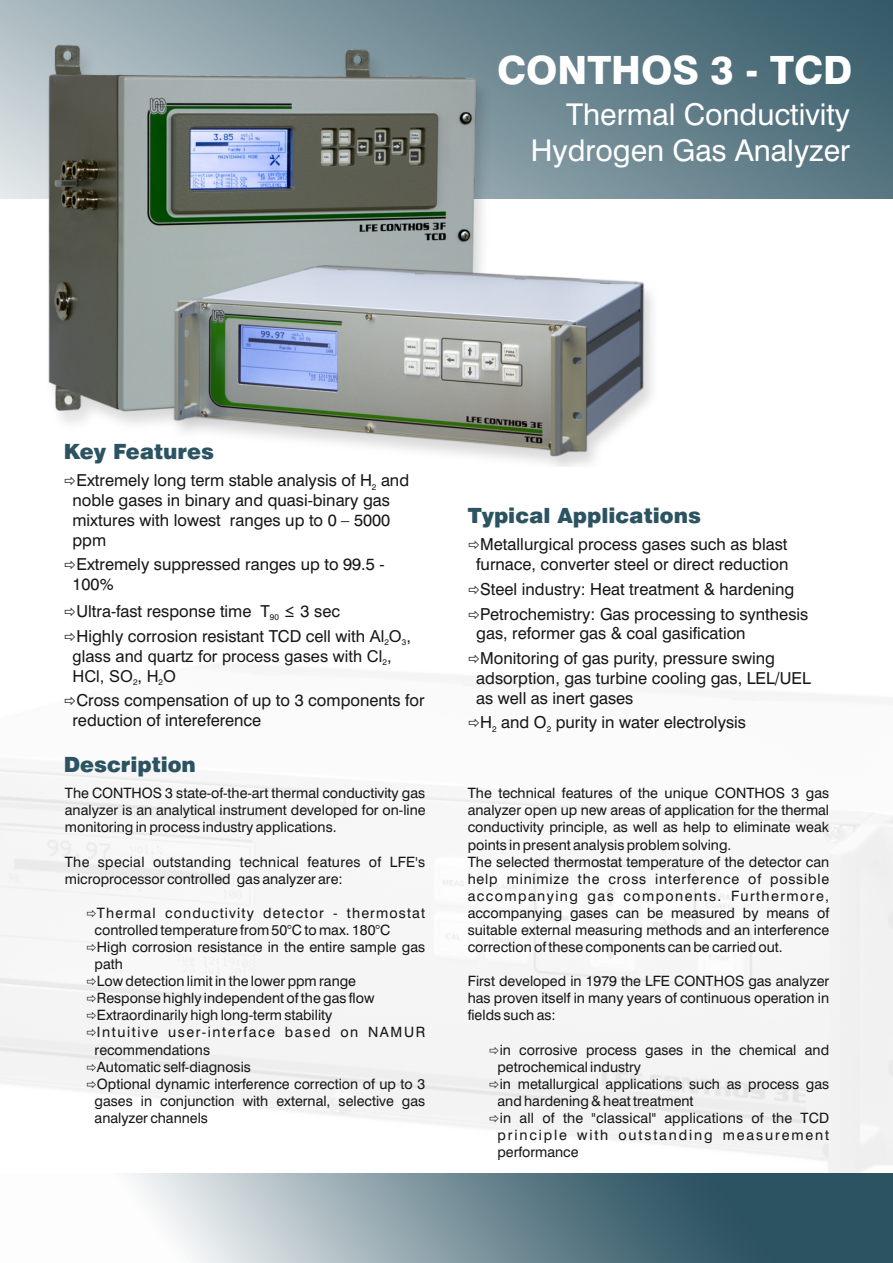
<style>
.page{position:relative;width:893px;height:1263px;background:#fff}
.page>*{position:absolute;margin:0;border:0;box-sizing:border-box;transform-origin:0 0}
.t1{font:800 39px "Swiss 721 BT";color:#fff}
.t2{font:30px/36px "Swiss 721 BT";color:#fff;text-align:right}
.t3{font:900 21px "Swiss 721 BT";color:#2c5362}
.t4{font:16.5px/19.8px "Swiss 721 BT";color:#151616}
.t5{font:16.5px/19.8px "Arial";color:#151616}
.t6{font:14.25px/17.1px "Swiss 721 BT";color:#151616}
.t7{font:14.25px/17.1px "Swiss 721 BT";letter-spacing:.02em;color:#151616}
.t8{font:8.25px "Swiss 721 BT";color:#151616}
.s1{font-family:"Microsoft Ya Hei"}
.s2{font-family:"Arial"}
</style>
<div class="page">
<svg style="left:0;top:0;width:893px;height:199px;background:#6c8792"></svg>
<svg style="left:113px;top:1173px;width:780px;height:90px;background:#79929b"></svg>
<img style="left:48px;top:43px;width:608px;height:424px">
<svg style="left:87px;top:995px;width:9px;height:8px"></svg>
<svg style="left:87px;top:1012px;width:9px;height:8px"></svg>
<svg style="left:87px;top:1029px;width:9px;height:8px"></svg>
<svg style="left:87px;top:1063px;width:9px;height:8px"></svg>
<svg style="left:87px;top:1080px;width:9px;height:8px"></svg>
<svg style="left:490px;top:1046px;width:9px;height:8px"></svg>
<svg style="left:490px;top:1080px;width:9px;height:8px"></svg>
<svg style="left:490px;top:1114px;width:9px;height:8px"></svg>
<h1 class="t1" style="left:497px;top:54px;width:357px">CONTHOS 3 - TCD</h1>
<h2 class="t2" style="left:531px;top:99px;width:321px">Thermal Conductivity<br>Hydrogen Gas Analyzer</h2>
<h3 class="t3" style="left:64px;top:443px;width:152px">Key Features</h3>
<p class="t4" style="left:76px;top:472px;width:334px">Extremely long term stable analysis of H and</p>
<p class="t8" style="left:372px;top:483px;width:6px">2</p>
<p class="t4" style="left:72px;top:492px;width:319px;text-align:justify">noble gases in binary and quasi-binary gas mixtures with lowest ranges up to 0 – 5000 ppm</p>
<p class="t4" style="left:72px;top:556px;width:313px">Extremely suppressed ranges up to 99.5 -<br>100%</p>
<p class="t4" style="left:76px;top:600px;width:336px;line-height:25.2px">Ultra-fast response time T<sub>90</sub> <span class="s1">≤</span> 3 sec<br>Highly corrosion resistant TCD cell with <span class="s2">Al O ,</span></p>
<p class="t8" style="left:384px;top:639px;width:6px">2</p>
<p class="t8" style="left:402px;top:639px;width:6px">3</p>
<p class="t5" style="left:72px;top:648px;width:321px">glass and quartz for process gases with Cl , <sub>2<br></sub>HCl, SO<sub>2</sub>, H<sub>2</sub>O</p>
<p class="t4" style="left:72px;top:692px;width:354px">Cross compensation of up to 3 components for reduction of intereference</p>
<h3 class="t3" style="left:64px;top:756px;width:134px">Description</h3>
<p class="t6" style="left:65px;top:786px;width:362px;text-align:justify">The CONTHOS 3 state-of-the-art thermal conductivity gas analyzer is an analytical instrument developed for on-line monitoring in process industry applications.</p>
<p class="t7" style="left:65px;top:854px;width:362px">The special outstanding technical features of LFE's microprocessor controlled gas analyzer are:</p>
<p class="t6" style="left:95px;top:906px;width:332px">Thermal conductivity detector - thermostat controlled temperature from 50°C to max. 180°C<br>High corrosion resistance in the entire sample gas path<br>Low detection limit in the lower ppm range<br>Response highly independent of the gas flow Extraordinarily high long-term stability<br>Intuitive user-interface based on NAMUR recommendations<br>Automatic self-diagnosis<br>Optional dynamic interference correction of up to 3 gases in conjunction with external, selective gas analyzer channels</p>
<h3 class="t3" style="left:468px;top:507px;width:235px">Typical Applications</h3>
<p class="t4" style="left:476px;top:536px;width:314px">Metallurgical process gases such as blast furnace, converter steel or direct reduction</p>
<p class="t4" style="left:480px;top:578px;width:330px;line-height:24.8px">Steel industry: Heat treatment &amp; hardening<br>Petrochemistry: Gas processing to synthesis</p>
<p class="t4" style="left:476px;top:623px;width:300px;line-height:24.8px">gas, reformer gas &amp; coal gasification<br>Monitoring of gas purity, pressure swing</p>
<p class="t4" style="left:476px;top:670px;width:336px">adsorption, gas turbine cooling gas, LEL/UEL as well as inert gases</p>
<p class="t4" style="left:480px;top:714px;width:267px">H and O purity in water electrolysis</p>
<p class="t8" style="left:492px;top:725px;width:6px">2</p>
<p class="t8" style="left:547px;top:725px;width:6px">2</p>
<p class="t6" style="left:468px;top:786px;width:363px">The technical features of the unique CONTHOS 3 gas analyzer open up new areas of application for the thermal conductivity principle, as well as help to eliminate weak points in present analysis problem solving.<br>The selected thermostat temperature of the detector can help minimize the cross interference of possible accompanying gas components. Furthermore, accompanying gases can be measured by means of suitable external measuring methods and an interference correction of these components can be carried out.</p>
<p class="t6" style="left:468px;top:974px;width:363px;text-align:justify">First developed in 1979 the LFE CONTHOS gas analyzer has proven itself in many years of continuous operation in fields such as:</p>
<p class="t6" style="left:497px;top:1042px;width:333px">in corrosive process gases in the chemical and petrochemical industry<br>in metallurgical applications such as process gas and hardening &amp; heat treatment<br>in all of the "classical" applications of the TCD principle with outstanding measurement performance</p>
</div>
